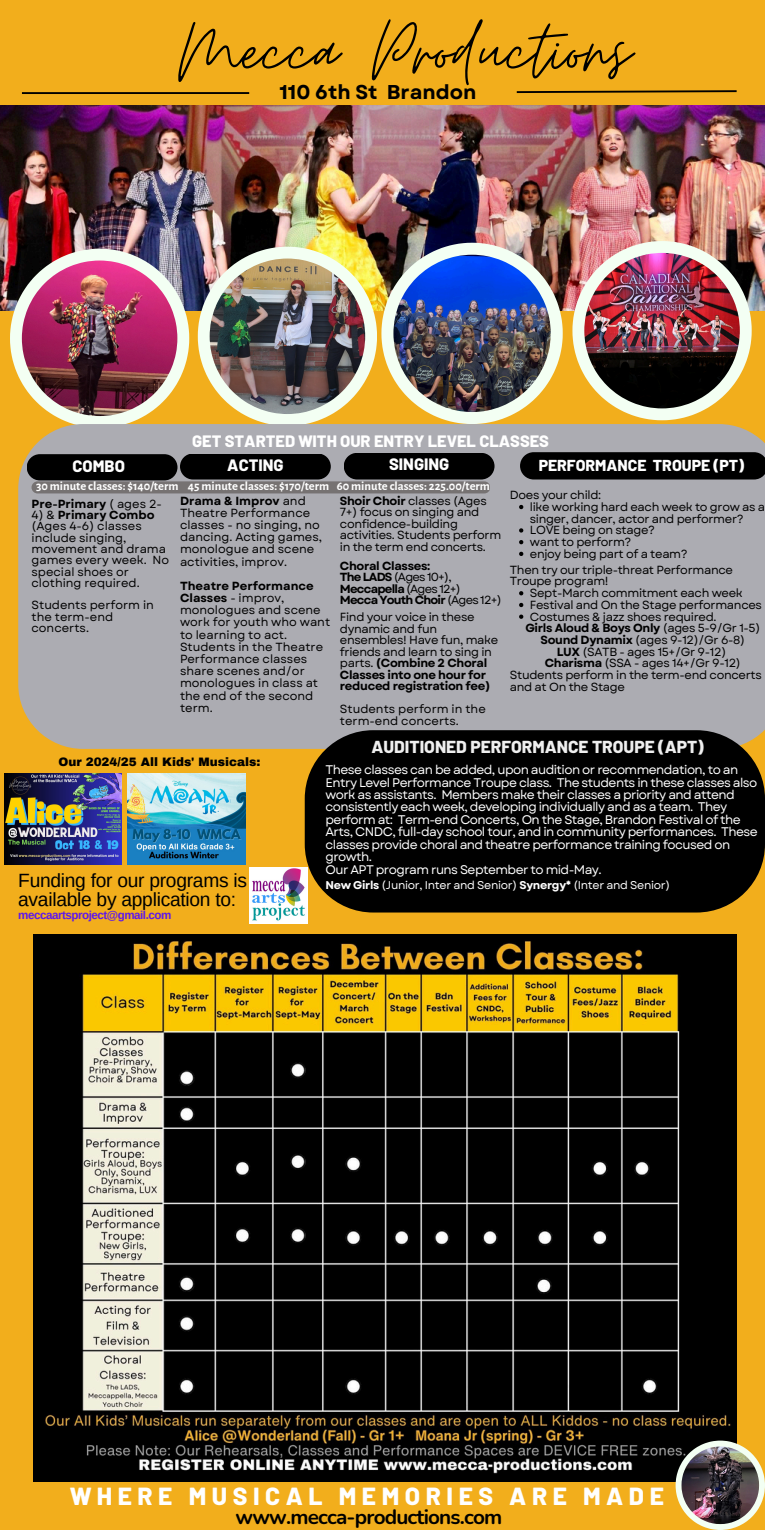
<style>
.page{position:relative;width:765px;height:1530px;background:#f2ae1c}
.page>*{position:absolute;margin:0;border:0;box-sizing:border-box;transform-origin:0 0}
.t1{font:88.38px "Moon Time";color:#000}
.t2{font:800 24.75px "Barlow";letter-spacing:.225em;color:#fff}
.t3{font:700 20.75px "Nunito";letter-spacing:-.04em;color:#000}
.t4{font:700 20px "Garet";color:#000}
.t5{font:19.25px/19.1px "Arimo";letter-spacing:-.015em;color:#000}
.t6{font:800 17.38px "Barlow";color:#efefef}
.t7{font:800 16.5px "Barlow";color:#fff}
.t8{font:800 15.88px "Barlow";color:#fff}
.t9{font:12.5px/12.5px "Garet";letter-spacing:-.045em;color:#fff}
.t10{font:700 12.5px "Alegreya Sans";color:#fff}
.t11{font:900 12px "Archivo";color:#000}
.t12{font:11.75px/11.5px "Garet";letter-spacing:-.025em;color:#000}
.t13{font:11.75px/12.2px "Garet";color:#000}
.t14{font:700 11.75px "Garet";letter-spacing:-.025em;color:#000}
.t15{font:700 11.75px "Garet";letter-spacing:-.065em;color:#000}
.t16{font:700 11.75px "Garet";color:#000}
.t17{font:700 11.62px "Arimo";letter-spacing:-.04em;color:#5e17eb}
.t18{font:11.25px "Garet";letter-spacing:-.025em;color:#fff}
.s1{font-weight:700}
.s2{font-weight:400}
</style>
<div class="page">
<img style="left:0;top:106px;width:765px;height:204px">
<img style="left:198px;top:243px;width:365px;height:181px">
<img style="left:393px;top:255px;width:158px;height:157px">
<img style="left:572px;top:241px;width:180px;height:179px">
<img style="left:584px;top:253px;width:156px;height:155px">
<hr style="left:22px;top:92px;width:227px;height:2px;background:#000">
<svg style="left:516px;top:90px;width:221px;height:3px"></svg>
<img style="left:10px;top:249px;width:179px;height:175px">
<img style="left:22px;top:261px;width:155px;height:155px">
<img style="left:249px;top:867px;width:58px;height:56px">
<img style="left:4px;top:774px;width:118px;height:91px">
<img style="left:127px;top:773px;width:118px;height:91px">
<div style="left:18px;top:424px;width:747px;height:325px;background:#acacb2"></div>
<div style="left:27px;top:454px;width:150px;height:26px;background:#000;border-radius:13px"></div>
<div style="left:180px;top:454px;width:151px;height:26px;background:#000;border-radius:13px"></div>
<svg style="left:344px;top:453px;width:151px;height:27px;background:#09090a"></svg>
<svg style="left:520px;top:452px;width:245px;height:28px;background:#070707"></svg>
<div style="left:32px;top:481px;width:458px;height:12px;background:#767272;border-radius:6px"></div>
<svg style="left:519px;top:505px;width:4px;height:4px"></svg>
<svg style="left:519px;top:528px;width:4px;height:5px"></svg>
<svg style="left:519px;top:540px;width:4px;height:4px"></svg>
<svg style="left:519px;top:552px;width:4px;height:4px"></svg>
<svg style="left:519px;top:591px;width:4px;height:4px"></svg>
<svg style="left:519px;top:603px;width:4px;height:4px"></svg>
<svg style="left:519px;top:615px;width:4px;height:4px"></svg>
<div style="left:305px;top:730px;width:460px;height:183px;background:#000;border-radius:68px"></div>
<img style="left:34px;top:934px;width:703px;height:507px">
<svg style="left:33px;top:1441px;width:732px;height:89px"></svg>
<img style="left:682px;top:1447px;width:77px;height:77px">
<h4 class="t1" style="left:178px;top:-3px;width:454px">Mecca Productions</h4>
<p class="t4" style="left:279px;top:78px;width:199px">110 6th St Brandon</p>
<p class="t7" style="left:192px;top:430px;width:358px">GET STARTED WITH OUR ENTRY LEVEL CLASSES</p>
<p class="t7" style="left:73px;top:455px;width:54px">COMBO</p>
<p class="t7" style="left:227px;top:454px;width:58px">ACTING</p>
<p class="t7" style="left:389px;top:454px;width:62px">SINGING</p>
<p class="t8" style="left:539px;top:455px;width:207px">PERFORMANCE TROUPE (PT)</p>
<p class="t12" style="left:340px;top:495px;width:163px"><span class="s1">Shoir Choir</span> classes (Ages<br>7+) focus on singing and confidence-building activities. Students perform in the term end concerts.</p>
<p class="t14" style="left:340px;top:557px;width:92px">Choral Classes:</p>
<p class="t12" style="left:340px;top:572px;width:123px"><span class="s1">The LADS</span> (Ages 10+),<br><span class="s1">Meccapella</span> (Ages 12+)</p>
<h5 class="t15" style="left:340px;top:592px;width:163px">Mecca Youth Choir <span class="s2">(Ages 12+)</span></h5>
<p class="t12" style="left:340px;top:612px;width:160px">Find your voice in these dynamic and fun ensembles! Have fun, make friends and learn to sing in parts. <span class="s1">(Combine 2 Choral<br>Classes into one hour for reduced registration fee)</span></p>
<p class="t13" style="left:340px;top:703px;width:147px;line-height:11.5px">Students perform in the term-end concerts.</p>
<p class="t10" style="left:36px;top:480px;width:456px">30 minute classes: $140/term 45 minute classes: $170/term 60 minute classes: 225.00/term</p>
<p class="t12" style="left:510px;top:489px;width:93px">Does your child:</p>
<p class="t12" style="left:530px;top:501px;width:237px">like working hard each week to grow as a singer, dancer, actor and performer?</p>
<p class="t12" style="left:530px;top:525px;width:127px">LOVE being on stage?</p>
<p class="t12" style="left:530px;top:536px;width:103px">want to perform?</p>
<p class="t12" style="left:530px;top:548px;width:160px">enjoy being part of a team?</p>
<p class="t12" style="left:510px;top:564px;width:225px">Then try our triple-threat Performance<br>Troupe program!</p>
<p class="t12" style="left:530px;top:587px;width:214px">Sept-March commitment each week</p>
<p class="t12" style="left:530px;top:599px;width:234px">Festival and On the Stage performances</p>
<p class="t12" style="left:530px;top:611px;width:188px">Costumes &amp; jazz shoes required.</p>
<p class="t14" style="left:525px;top:620px;width:237px">Girls Aloud &amp; Boys Only <span class="s2">(ages 5-9/Gr 1-5)</span></p>
<p class="t12" style="left:541px;top:634px;width:206px"><span class="s1">Sound Dynamix</span> (ages 9-12)/Gr 6-8)</p>
<p class="t12" style="left:557px;top:646px;width:171px"><span class="s1">LUX</span> (SATB - ages 15+/Gr 9-12)</p>
<h5 class="t12" style="left:545px;top:658px;width:198px"><span class="s1">Charisma</span> (SSA - ages 14+/Gr 9-12)</h5>
<h5 class="t12" style="left:510px;top:669px;width:254px">Students perform in the term-end concerts and at On the Stage</h5>
<p class="t13" style="left:180px;top:494px;width:144px"><span class="s1">Drama &amp; Improv</span> and<br>Theatre Performance classes - no singing, no dancing. Acting games, monologue and scene activities, improv.</p>
<p class="t13" style="left:180px;top:580px;width:152px"><span class="s1">Theatre Performance<br>Classes</span> - improv, monologues and scene work for youth who want to learning to act.<br>Students in the Theatre<br>Performance classes share scenes and/or monologues in class at the end of the second term.</p>
<h6 class="t16" style="left:32px;top:495px;width:132px">Pre-Primary <span class="s2">( ages 2-</span></h6>
<h6 class="t13" style="left:32px;top:509px;width:139px;line-height:11.4px">4) &amp; <span class="s1">Primary Combo </span>(Ages 4-6) classes include singing, movement and drama games every week. No special shoes or clothing required.</h6>
<p class="t13" style="left:32px;top:599px;width:124px;line-height:11.4px">Students perform in the term-end concerts.</p>
<h2 class="t11" style="left:59px;top:756px;width:203px">Our 2024/25 All Kids' Musicals:</h2>
<p class="t5" style="left:18px;top:871px;width:230px">Funding for our programs is available by application to:</p>
<p class="t17" style="left:18px;top:908px;width:155px">meccaartsproject@gmail.com</p>
<p class="t6" style="left:371px;top:736px;width:334px">AUDITIONED PERFORMANCE TROUPE (APT)</p>
<p class="t9" style="left:326px;top:763px;width:434px">These classes can be added, upon audition or recommendation, to an Entry Level Performance Troupe class. The students in these classes also work as assistants. Members make their classes a priority and attend consistently each week, developing individually and as a team. They perform at: Term-end Concerts, On the Stage, Brandon Festival of the Arts, CNDC, full-day school tour, and in community performances. These classes provide choral and theatre performance training focused on growth.</p>
<p class="t9" style="left:326px;top:863px;width:278px">Our APT program runs September to mid-May.</p>
<p class="t18" style="left:326px;top:877px;width:346px"><span class="s1">New Girls</span> (Junior, Inter and Senior) <span class="s1">Synergy*</span> (Inter and Senior)</p>
<h5 class="t2" style="left:70px;top:1480px;width:595px">WHERE MUSICAL MEMORIES ARE MADE</h5>
<h3 class="t3" style="left:236px;top:1503px;width:268px">www.mecca-productions.com</h3>
</div>
